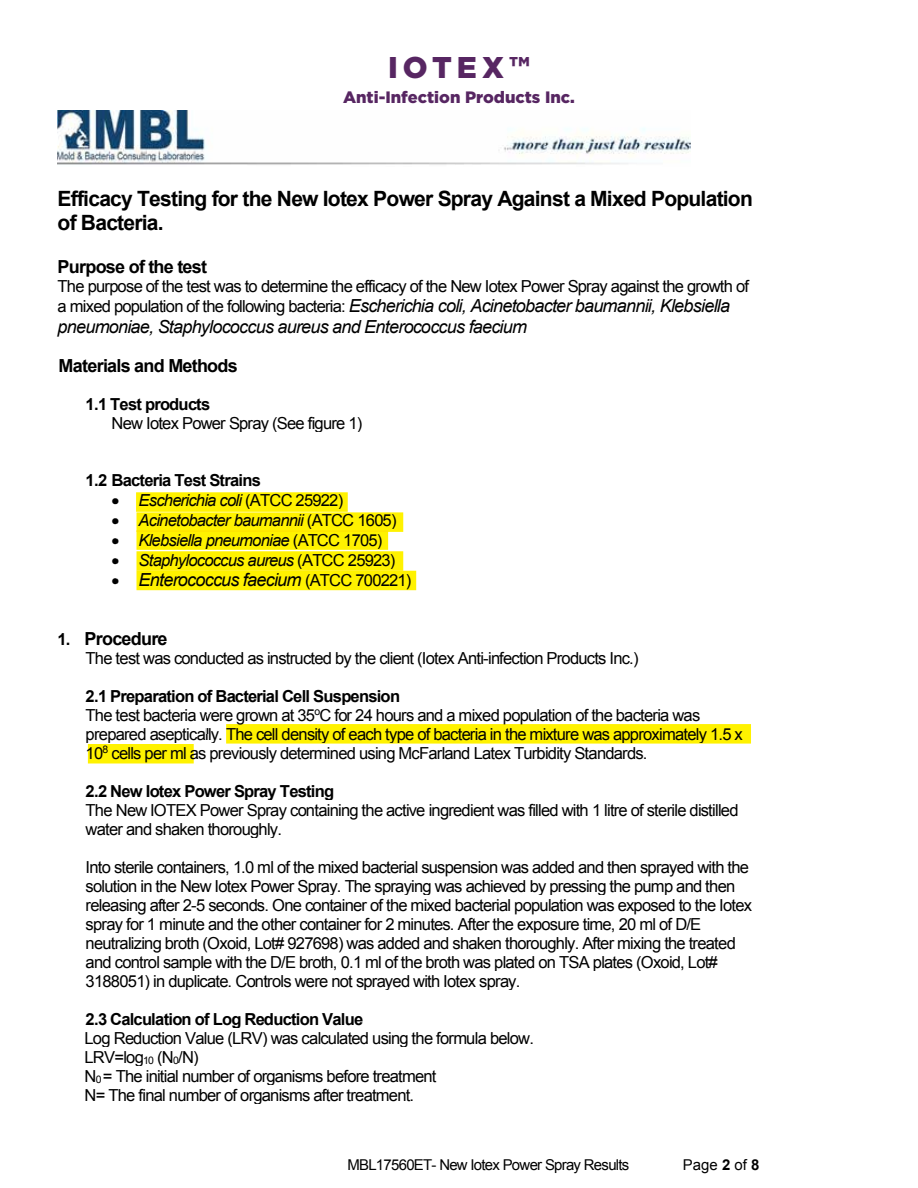
<style>
.page{position:relative;width:918px;height:1188px;background:#fff}
.page>*{position:absolute;margin:0;border:0;box-sizing:border-box;transform-origin:0 0}
.t1{font:900 30px "Gotham";letter-spacing:.17em;color:#572662}
.t2{font:700 21px/24.2px "Arial";letter-spacing:-.04em;color:#000}
.t3{font:italic 18px/20.7px "Arial";letter-spacing:-.04em;color:#000}
.t4{font:700 18px "Arial";letter-spacing:-.04em;color:#000}
.t5{font:16.5px/18.9px "Arial";letter-spacing:-.045em;color:#000}
.t6{font:italic 16.5px "Arial";letter-spacing:-.045em;color:#000}
.t7{font:700 16.5px "Arial";letter-spacing:-.045em;color:#000}
.t8{font:900 16.5px "Gotham";color:#572662}
.t9{font:15px "Arial";letter-spacing:-.05em;color:#000}
.s1{font-style:normal;font-size:16.5px}
.s2{font-style:normal}
.s3{font-size:16.5px}
.s4{font-weight:700}
</style>
<div class="page">
<img style="left:57px;top:111px;width:633px;height:54px">
<div style="left:136px;top:492px;width:212px;height:20px;background:#fff200"></div>
<div style="left:136px;top:512px;width:267px;height:20px;background:#fff200"></div>
<div style="left:136px;top:530px;width:252px;height:20px;background:#fff200"></div>
<div style="left:136px;top:551px;width:267px;height:20px;background:#fff200"></div>
<div style="left:136px;top:571px;width:280px;height:19px;background:#fff200"></div>
<div style="left:226px;top:724px;width:525px;height:20px;background:#fff200"></div>
<div style="left:88px;top:744px;width:106px;height:20px;background:#fff200"></div>
<h1 class="t1" style="left:388px;top:47px;width:143px">IOTEX™</h1>
<p class="t8" style="left:343px;top:86px;width:233px">Anti-Infection Products Inc.</p>
<p class="t2" style="left:58px;top:188px;width:697px">Efficacy Testing for the New Iotex Power Spray Against a Mixed Population of Bacteria.</p>
<p class="t4" style="left:58px;top:254px;width:151px">Purpose of the test</p>
<p class="t5" style="left:58px;top:277px;width:693px">The purpose of the test was to determine the efficacy of the New Iotex Power Spray against the growth of</p>
<p class="t3" style="left:58px;top:296px;width:674px"><span class="s1">a mixed population of the following bacteria:</span> Escherichia coli, Acinetobacter baumannii, Klebsiella pneumoniae, Staphylococcus aureus and Enterococcus faecium</p>
<p class="t4" style="left:59px;top:354px;width:181px">Materials and Methods</p>
<p class="t7" style="left:86px;top:393px;width:126px">1.1 Test products</p>
<p class="t5" style="left:112px;top:414px;width:252px">New Iotex Power Spray (See figure 1)</p>
<p class="t7" style="left:86px;top:469px;width:177px">1.2 Bacteria Test Strains</p>
<p class="t6" style="left:112px;top:489px;width:233px">• Escherichia coli <span class="s2">(ATCC 25922)</span></p>
<p class="t6" style="left:112px;top:509px;width:287px">• Acinetobacter baumannii <span class="s2">(ATCC 1605)</span></p>
<p class="t6" style="left:112px;top:530px;width:272px">• Klebsiella pneumoniae <span class="s2">(ATCC 1705)</span></p>
<p class="t6" style="left:112px;top:550px;width:285px">• Staphylococcus aureus <span class="s2">(ATCC 25923)</span></p>
<p class="t3" style="left:112px;top:570px;width:301px">• Enterococcus faecium <span class="s1">(ATCC 700221)</span></p>
<p class="t4" style="left:58px;top:627px;width:112px"><span class="s3">1.</span> Procedure</p>
<p class="t5" style="left:86px;top:649px;width:554px">The test was conducted as instructed by the client (Iotex Anti-infection Products Inc.)</p>
<p class="t5" style="left:86px;top:687px;width:659px"><span class="s4">2.1 Preparation of Bacterial Cell Suspension<br></span>The test bacteria were grown at 35<sup>o</sup>C for 24 hours and a mixed population of the bacteria was prepared aseptically. The cell density of each type of bacteria in the mixture was approximately 1.5 x 10<sup>8</sup> cells per ml as previously determined using McFarland Latex Turbidity Standards.</p>
<p class="t7" style="left:86px;top:781px;width:250px">2.2 New Iotex Power Spray Testing</p>
<p class="t5" style="left:86px;top:801px;width:654px">The New IOTEX Power Spray containing the active ingredient was filled with 1 litre of sterile distilled water and shaken thoroughly.</p>
<p class="t5" style="left:86px;top:858px;width:668px">Into sterile containers, 1.0 ml of the mixed bacterial suspension was added and then sprayed with the solution in the New Iotex Power Spray. The spraying was achieved by pressing the pump and then releasing after 2-5 seconds. One container of the mixed bacterial population was exposed to the Iotex spray for 1 minute and the other container for 2 minutes. After the exposure time, 20 ml of D/E neutralizing broth (Oxoid, Lot# 927698) was added and shaken thoroughly. After mixing the treated and control sample with the D/E broth, 0.1 ml of the broth was plated on TSA plates (Oxoid, Lot# 3188051) in duplicate. Controls were not sprayed with Iotex spray.</p>
<p class="t7" style="left:86px;top:1008px;width:279px">2.3 Calculation of Log Reduction Value</p>
<p class="t5" style="left:85px;top:1029px;width:451px">Log Reduction Value (LRV) was calculated using the formula below.<br>LRV=log<sub>10</sub> (N<sub>0</sub>/N)<br>N<sub>0</sub> = The initial number of organisms before treatment<br>N= The final number of organisms after treatment.</p>
<p class="t9" style="left:348px;top:1155px;width:283px">MBL17560ET- New Iotex Power Spray Results</p>
<p class="t9" style="left:683px;top:1155px;width:78px">Page <span class="s4">2</span> of <span class="s4">8</span></p>
</div>
